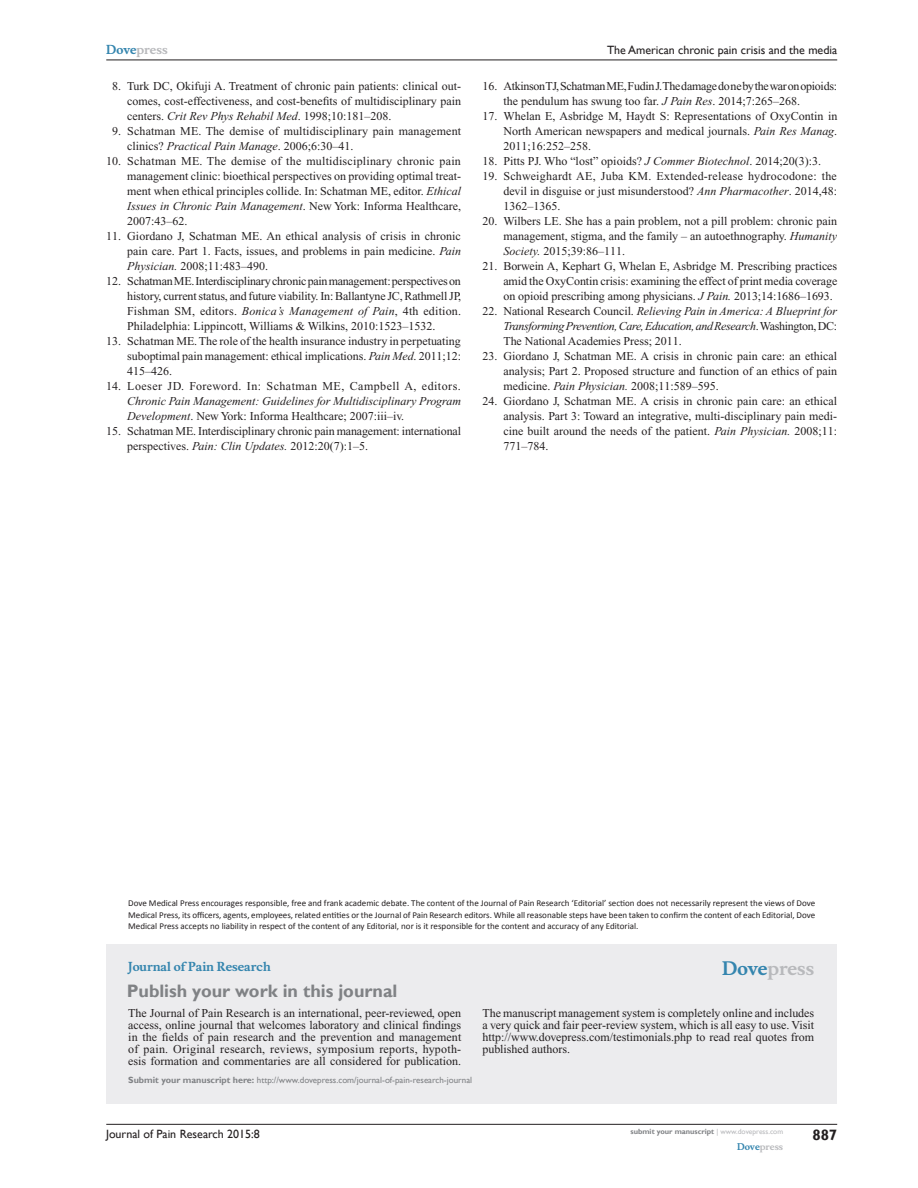
<style>
.page{position:relative;width:918px;height:1188px;background:#fff}
.page>*{position:absolute;margin:0;border:0;box-sizing:border-box;transform-origin:0 0}
.PromBx-H1{font:700 18px "Gill Sans";color:#808285}
.PromBx-Brand{font:700 18px "Musee";color:#b8b9bc}
.RunFolio-R{font:700 15px "Gill Sans";color:#231f20}
.RefNL2{font:12px/15px "Times New Roman";color:#231f20;text-align:justify}
.PromBx-Tx{font:12px/12px "Times New Roman";color:#231f20;text-align:justify}
.RefNL2-2{font:italic 12px/15px "Times New Roman";letter-spacing:-.025em;color:#231f20;text-align:justify}
.RefNL2-3{font:12px/15px "Times New Roman";letter-spacing:-.025em;color:#231f20}
.RunH-R{font:12px "Gill Sans";color:#231f20}
.RunF-R{font:12px "Gill Sans";color:#231f20}
.PromBx-JrnlName{font:700 12px "Musee";color:#3485ae}
.RunH-Brand-R{font:700 12px "Musee";color:#b8b9bc}
.Tx{font:9px/11.2px "Calibri";color:#231f20;text-align:justify}
.PromBx-SubmitMssWebA{font:9px "Gill Sans";color:#808285}
.RunF-Brand-R{font:700 9px "Musee";color:#b8b9bc}
.RunF-SubmityourMS-R{font:700 7.5px "Gill Sans";color:#808285}
.s1{color:#3485ae}
.s2{font-style:italic}
.s3{font-style:normal}
.s4{font-weight:700}
.s5{font-weight:400;color:#b8b9bc}
</style>
<div class="page">
<div style="left:106px;top:944px;width:731px;height:159px;background:#ececee"></div>
<hr style="left:106px;top:1124px;width:731px;height:1px;background:#231f20">
<hr style="left:106px;top:60px;width:731px;height:1px;background:#231f20">
<p class="RunH-Brand-R" style="left:106px;top:43px;width:63px"><span class="s1">Dove</span>press</p>
<p class="RefNL2" style="left:127px;top:79px;width:335px;text-indent:-15px">8. Turk DC, Okifuji A. Treatment of chronic pain patients: clinical out&shy;comes, cost-effectiveness, and cost-benefits of multidisciplinary pain centers. <span class="s2">Crit Rev Phys Rehabil Med</span>. 1998;10:181–208.</p>
<p class="RefNL2" style="left:127px;top:124px;width:335px;text-indent:-15px">9. Schatman ME. The demise of multidisciplinary pain management clinics? <span class="s2">Practical Pain Manage</span>. 2006;6:30–41.</p>
<p class="RefNL2" style="left:127px;top:154px;width:335px;text-indent:-21px">10. Schatman ME. The demise of the multidisciplinary chronic pain management clinic: bioethical perspectives on providing optimal treat&shy;ment when ethical principles collide. In: Schatman ME, editor. <span class="s2">Ethical Issues in Chronic Pain Management</span>. New York: Informa Healthcare, 2007:43–62.</p>
<p class="RefNL2" style="left:127px;top:229px;width:335px;text-indent:-21px">11. Giordano J, Schatman ME. An ethical analysis of crisis in chronic pain care. Part 1. Facts, issues, and problems in pain medicine. <span class="s2">Pain Physician.</span> 2008;11:483–490.</p>
<p class="RefNL2" style="left:127px;top:274px;width:336px;text-indent:-21px">12. Schatman ME. Interdisciplinary chronic pain management: perspectives on history, current status, and future viability. In: Ballantyne JC, Rathmell JP, Fishman SM, editors. <span class="s2">Bonica’s Management of Pain</span>, 4th edition.<br>Philadelphia: Lippincott, Williams &amp; Wilkins, 2010:1523–1532.</p>
<p class="RefNL2" style="left:127px;top:334px;width:335px;text-indent:-21px">13. Schatman ME. The role of the health insurance industry in perpetuating suboptimal pain management: ethical implications. <span class="s2">Pain Med</span>. 2011;12:<br>415–426.</p>
<p class="RefNL2" style="left:127px;top:379px;width:335px;text-indent:-21px">14. Loeser JD. Foreword. In: Schatman ME, Campbell A, editors.<br><span class="s2">Chronic Pain Management: Guidelines for Multidisciplinary Program Development</span>. New York: Informa Healthcare; 2007:iii–iv.</p>
<p class="RefNL2" style="left:127px;top:424px;width:335px;text-indent:-21px">15. Schatman ME. Interdisciplinary chronic pain management: international perspectives. <span class="s2">Pain: Clin Updates.</span> 2012:20(7):1–5.</p>
<p class="RunH-R" style="left:607px;top:43px;width:232px">The American chronic pain crisis and the media</p>
<p class="RefNL2-3" style="left:503px;top:79px;width:335px;text-indent:-21px">16. Atkinson TJ, Schatman ME, Fudin J. The damage do ne by the war on opioids: the pendulum has swung too far. <span class="s2">J Pain Res</span>. 2014;7:265–268.</p>
<p class="RefNL2" style="left:503px;top:109px;width:336px;text-indent:-21px">17. Whelan E, Asbridge M, Haydt S: Representations of OxyContin in North American newspapers and medical journals. <span class="s2">Pain Res Manag</span>.<br>2011;16:252–258.</p>
<p class="RefNL2" style="left:482px;top:154px;width:340px">18. Pitts PJ. Who “lost” opioids? <span class="s2">J Commer Biotechnol</span>. 2014;20(3):3.</p>
<p class="RefNL2" style="left:503px;top:169px;width:335px;text-indent:-21px">19. Schweighardt AE, Juba KM. Extended-release hydrocodone: the devil in disguise or just misunderstood? <span class="s2">Ann Pharmacother</span>. 2014,48:<br>1362–1365.</p>
<p class="RefNL2" style="left:503px;top:214px;width:335px;text-indent:-21px">20. Wilbers LE. She has a pain problem, not a pill problem: chronic pain management, stigma, and the family – an autoethnography. <span class="s2">Humanity Society.</span> 2015;39:86–111.</p>
<p class="RefNL2" style="left:503px;top:259px;width:335px;text-indent:-21px">21. Borwein A, Kephart G, Whelan E, Asbridge M. Prescribing practices amid the OxyContin crisis: examining the effect of print media coverage on opioid prescribing among physicians. <span class="s2">J Pain.</span> 2013;14:1686–1693.</p>
<p class="RefNL2-2" style="left:503px;top:304px;width:335px;text-indent:-21px"><span class="s3">22. National Research Council.</span> Relieving Pain in America: A Blueprint for Transforming Prevention, Care, Education, and Research<span class="s3">. Washington, DC:<br>The National Academies Press; 2011.</span></p>
<p class="RefNL2" style="left:503px;top:349px;width:335px;text-indent:-21px">23. Giordano J, Schatman ME. A crisis in chronic pain care: an ethical analysis; Part 2. Proposed structure and function of an ethics of pain medicine. <span class="s2">Pain Physician.</span> 2008;11:589–595.</p>
<p class="RefNL2" style="left:503px;top:394px;width:335px;text-indent:-21px">24. Giordano J, Schatman ME. A crisis in chronic pain care: an ethical analysis. Part 3: Toward an integrative, multi-disciplinary pain medi&shy;cine built around the needs of the patient. <span class="s2">Pain Physician.</span> 2008;11:<br>771–784.</p>
<p class="Tx" style="left:128px;top:898px;width:688px">Dove Medical Press encourages responsible, free and frank academic debate. The content of the Journal of Pain Research ‘Editorial’ section does not necessarily represent the views of Dove Medical Press, its officers, agents, employees, related entities or the Journal of Pain Research editors. While all reasonable steps have been taken to confirm the content of each Editorial, Dove Medical Press accepts no liability in respect of the content of any Editorial, nor is it responsible for the content and accuracy of any Editorial.</p>
<p class="PromBx-JrnlName" style="left:128px;top:959px;width:144px">Journal of Pain Research</p>
<p class="PromBx-H1" style="left:127px;top:980px;width:272px">Publish your work in this journal</p>
<p class="PromBx-Brand" style="left:722px;top:958px;width:94px"><span class="s1">Dove</span>press</p>
<p class="PromBx-Tx" style="left:128px;top:1007px;width:335px">The Journal of Pain Research is an international, peer-reviewed, open access, online journal that welcomes laboratory and clinical findings in the fields of pain research and the prevention and management of pain. Original research, reviews, symposium reports, hypoth&shy;esis formation and commentaries are all considered for publication.</p>
<p class="PromBx-Tx" style="left:482px;top:1007px;width:333px">The manuscript management system is completely online and includes a very quick and fair peer-review system, which is all easy to use. Visit http://www.dovepress.com/testimonials.php to read real quotes from published authors.</p>
<p class="PromBx-SubmitMssWebA" style="left:128px;top:1075px;width:345px"><span class="s4">Submit your manuscript here:</span> http://www.dovepress.com/journal-of-pain-research-journal</p>
<p class="RunF-R" style="left:106px;top:1127px;width:155px">Journal of Pain Research 2015:8</p>
<p class="RunF-SubmityourMS-R" style="left:631px;top:1127px;width:154px">submit your manuscript <span class="s5">| www.dovepress.com</span></p>
<p class="RunF-Brand-R" style="left:737px;top:1141px;width:48px"><span class="s1">Dove</span>press</p>
<p class="RunFolio-R" style="left:812px;top:1126px;width:26px">887</p>
</div>
